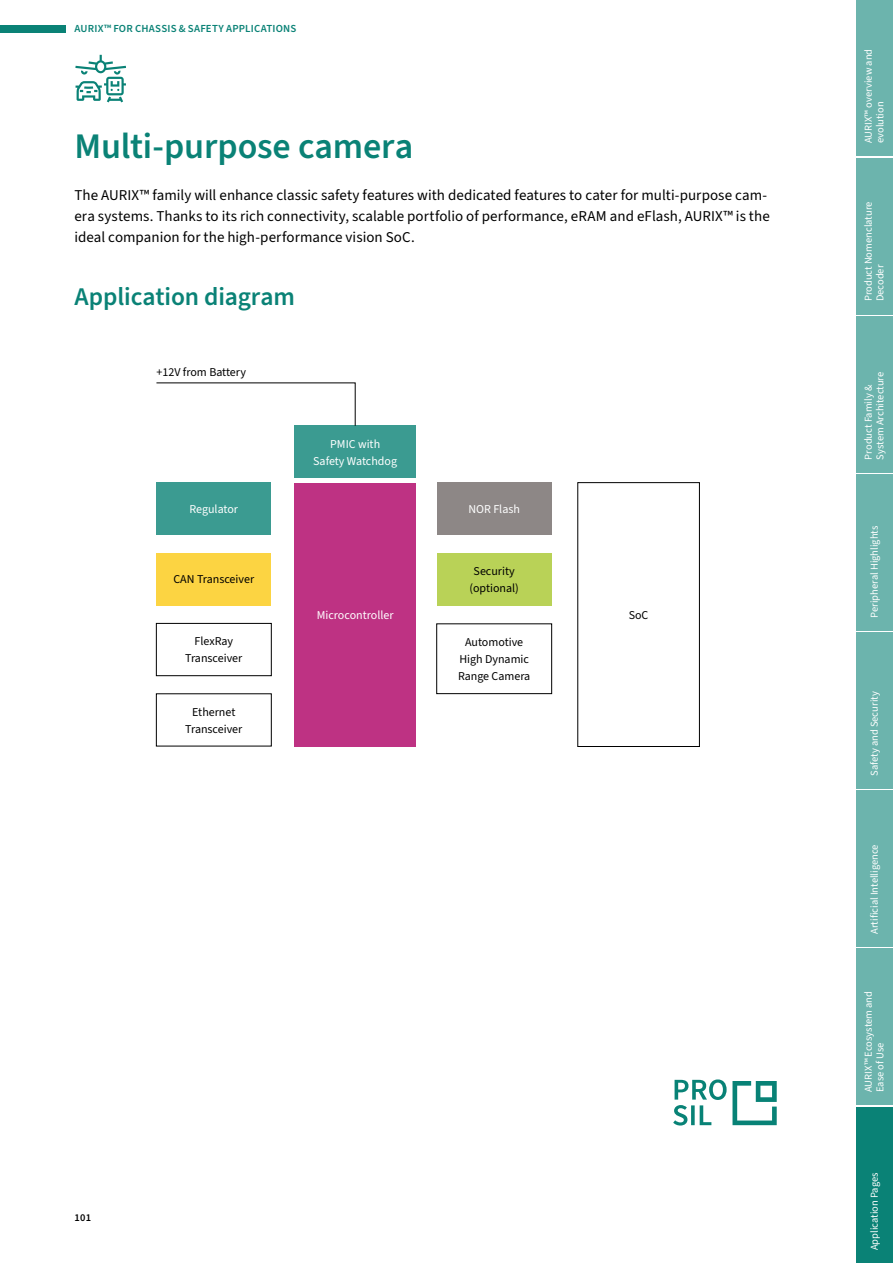
<style>
.page{position:relative;width:893px;height:1263px;background:#fff}
.page>*{position:absolute;margin:0;border:0;box-sizing:border-box;transform-origin:0 0}
.t1{font:600 36px "Source Sans 3";letter-spacing:-.005em;color:#0a8276}
.t2{font:600 25.5px "Source Sans 3";letter-spacing:-.005em;color:#0a8276}
.t3{font:15px/21px "Source Sans 3";color:#000}
.t4{font:12px/16.8px "Source Sans 3";color:#000;text-align:center}
.t5{font:12px/16.8px "Source Sans 3";color:#fff;text-align:center}
.t6{font:600 10.8px "Source Sans 3";letter-spacing:.02em;color:#0a8276}
.t7{font:10.5px/11.6px "Source Sans 3";color:#fff}
.t8{font:600 10.5px "Source Sans 3";color:#000}
</style>
<div class="page">
<div style="left:294px;top:426px;width:122px;height:52px;background:#3b9b91"></div>
<div style="left:156px;top:553px;width:115px;height:52px;background:#fcd442"></div>
<div style="left:156px;top:623px;width:116px;height:53px;border:1px solid #000"></div>
<div style="left:156px;top:693px;width:116px;height:53px;border:1px solid #000"></div>
<div style="left:156px;top:483px;width:115px;height:52px;background:#3b9b91"></div>
<div style="left:437px;top:553px;width:115px;height:52px;background:#b9d257"></div>
<div style="left:436px;top:623px;width:116px;height:71px;border:1px solid #000"></div>
<div style="left:437px;top:483px;width:115px;height:52px;background:#8d8786"></div>
<div style="left:294px;top:483px;width:122px;height:263px;background:#be3283"></div>
<div style="left:577px;top:482px;width:123px;height:265px;border:1px solid #000"></div>
<svg style="left:156px;top:382px;width:200px;height:44px"></svg>
<svg style="left:673px;top:1079px;width:104px;height:46px"></svg>
<div style="left:0;top:25px;width:66px;height:7px;background:#0a8276"></div>
<svg style="left:75px;top:55px;width:51px;height:47px"></svg>
<div style="left:856px;top:0;width:37px;height:156px;background:#6cb4ad"></div>
<div style="left:856px;top:158px;width:37px;height:156px;background:#6cb4ad"></div>
<div style="left:856px;top:316px;width:37px;height:156px;background:#6cb4ad"></div>
<div style="left:856px;top:474px;width:37px;height:156px;background:#6cb4ad"></div>
<div style="left:856px;top:632px;width:37px;height:156px;background:#6cb4ad"></div>
<div style="left:856px;top:791px;width:37px;height:156px;background:#6cb4ad"></div>
<div style="left:856px;top:949px;width:37px;height:156px;background:#6cb4ad"></div>
<div style="left:856px;top:1107px;width:37px;height:156px;background:#0a8276"></div>
<p class="t6" style="left:74px;top:22px;width:223px">AURIX™ FOR CHASSIS &amp; SAFETY APPLICATIONS</p>
<h1 class="t1" style="left:74px;top:123px;width:340px">Multi-purpose camera</h1>
<p class="t3" style="left:74px;top:184px;width:697px">The AURIX™ family will enhance classic safety features with dedicated features to cater for multi-purpose cam&shy;era systems. Thanks to its rich connectivity, scalable portfolio of performance, eRAM and eFlash, AURIX™ is the ideal companion for the high-performance vision SoC.</p>
<h2 class="t2" style="left:74px;top:280px;width:222px">Application diagram</h2>
<p class="t4" style="left:156px;top:364px;width:91px">+12V from Battery</p>
<p class="t5" style="left:190px;top:501px;width:50px">Regulator</p>
<p class="t4" style="left:173px;top:571px;width:82px">CAN Transceiver</p>
<p class="t4" style="left:185px;top:633px;width:59px">FlexRay<br>Transceiver</p>
<p class="t4" style="left:185px;top:704px;width:59px">Ethernet<br>Transceiver</p>
<p class="t5" style="left:313px;top:436px;width:85px">PMIC with<br>Safety Watchdog</p>
<p class="t5" style="left:468px;top:501px;width:53px">NOR Flash</p>
<p class="t4" style="left:469px;top:563px;width:51px">Security (optional)</p>
<p class="t5" style="left:317px;top:607px;width:78px">Microcontroller</p>
<p class="t4" style="left:629px;top:607px;width:21px">SoC</p>
<p class="t4" style="left:458px;top:634px;width:74px">Automotive<br>High Dynamic<br>Range Camera</p>
<p class="t8" style="left:74px;top:1211px;width:18px">101</p>
<p class="t7" style="left:863px;top:143px;width:96px;rotate:-90deg">AURIX™ overview and evolution</p>
<p class="t7" style="left:863px;top:301px;width:101px;rotate:-90deg">Product Nomenclature<br>Decoder</p>
<p class="t7" style="left:863px;top:459px;width:89px;rotate:-90deg">Product Family &amp;<br>System Architecture</p>
<p class="t7" style="left:868px;top:618px;width:93px;rotate:-90deg">Peripheral Highlights</p>
<p class="t7" style="left:868px;top:776px;width:86px;rotate:-90deg">Safety and Security</p>
<p class="t7" style="left:868px;top:934px;width:91px;rotate:-90deg">Artificial Intelligence</p>
<p class="t7" style="left:863px;top:1092px;width:102px;rotate:-90deg">AURIX™ Ecosystem and<br>Ease of Use</p>
<p class="t7" style="left:868px;top:1250px;width:79px;rotate:-90deg">Application Pages</p>
</div>
